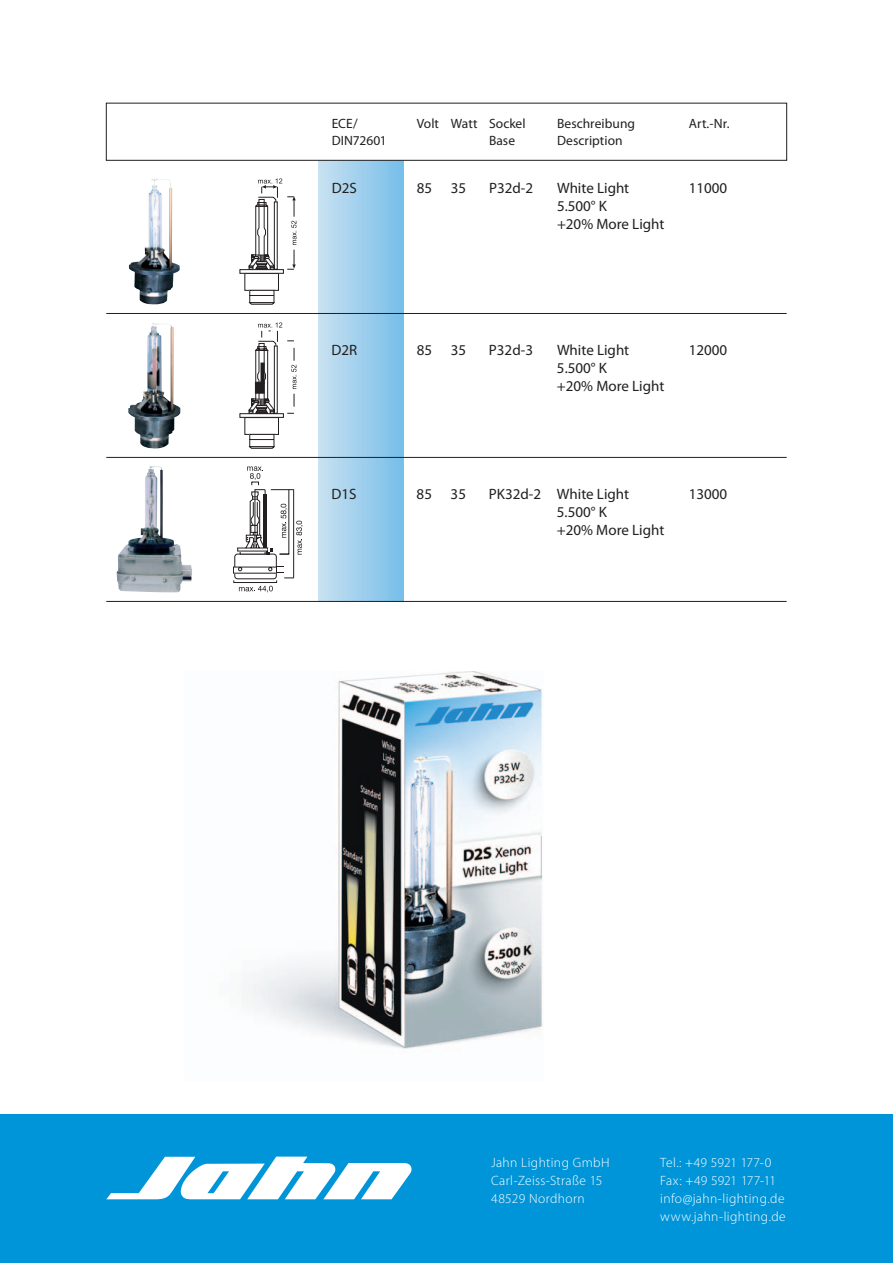
<style>
.page{position:relative;width:893px;height:1263px;background:#fff}
.page>*{position:absolute;margin:0;border:0;box-sizing:border-box;transform-origin:0 0}
.t1{font:15px/18px "Myriad Pro";color:#231f20}
.t2{font:300 13.5px/18px "Myriad Pro";letter-spacing:.03em;color:#fff}
.t3{font:13.5px "Myriad Pro";letter-spacing:.005em;color:#231f20}
</style>
<div class="page">
<div style="left:319px;top:160px;width:85px;height:441px;background:linear-gradient(to right,#c8e1f0,#76bee9)"></div>
<svg style="left:240px;top:269px;width:8px;height:4px"></svg>
<svg style="left:248px;top:178px;width:48px;height:127px"></svg>
<svg style="left:240px;top:413px;width:8px;height:4px"></svg>
<svg style="left:248px;top:322px;width:48px;height:127px"></svg>
<svg style="left:233px;top:466px;width:70px;height:126px"></svg>
<div style="left:106px;top:103px;width:681px;height:58px;border:1px solid #231f20"></div>
<img style="left:129px;top:178px;width:51px;height:126px">
<img style="left:128px;top:323px;width:52px;height:125px">
<img style="left:116px;top:466px;width:76px;height:126px">
<hr style="left:106px;top:457px;width:681px;height:1px;background:#231f20">
<hr style="left:106px;top:601px;width:681px;height:1px;background:#231f20">
<hr style="left:106px;top:313px;width:681px;height:1px;background:#231f20">
<img style="left:240px;top:672px;width:303px;height:377px">
<div style="left:0;top:1114px;width:893px;height:149px;background:#0095d9"></div>
<svg style="left:106px;top:1156px;width:306px;height:43px"></svg>
<p class="t3" style="left:332px;top:115px;width:27px">ECE/</p>
<p class="t3" style="left:417px;top:115px;width:110px">Volt Watt Sockel</p>
<p class="t3" style="left:557px;top:115px;width:80px">Beschreibung</p>
<p class="t3" style="left:689px;top:115px;width:42px">Art.-Nr.</p>
<p class="t3" style="left:332px;top:132px;width:57px">DIN72601</p>
<p class="t3" style="left:489px;top:132px;width:28px">Base</p>
<p class="t3" style="left:557px;top:132px;width:67px">Description</p>
<p class="t1" style="left:332px;top:178px;width:27px">D2S</p>
<p class="t1" style="left:417px;top:178px;width:51px">85 35</p>
<p class="t1" style="left:489px;top:178px;width:46px">P32d-2</p>
<p class="t1" style="left:557px;top:178px;width:74px">White Light</p>
<p class="t1" style="left:689px;top:178px;width:40px">11000</p>
<p class="t1" style="left:557px;top:196px;width:109px">5.500° K<br>+20% More Light</p>
<p class="t1" style="left:332px;top:340px;width:27px">D2R</p>
<p class="t1" style="left:417px;top:340px;width:51px">85 35</p>
<p class="t1" style="left:489px;top:340px;width:46px">P32d-3</p>
<p class="t1" style="left:557px;top:340px;width:74px">White Light</p>
<p class="t1" style="left:689px;top:340px;width:40px">12000</p>
<p class="t1" style="left:557px;top:358px;width:109px">5.500° K<br>+20% More Light</p>
<p class="t1" style="left:332px;top:484px;width:27px">D1S</p>
<p class="t1" style="left:417px;top:484px;width:51px">85 35</p>
<p class="t1" style="left:489px;top:484px;width:142px">PK32d-2 White Light</p>
<p class="t1" style="left:689px;top:484px;width:40px">13000</p>
<p class="t1" style="left:557px;top:502px;width:109px">5.500° K<br>+20% More Light</p>
<p class="t2" style="left:491px;top:1153px;width:120px">Jahn Lighting GmbH<br>Carl-Zeiss-Straße 15<br>48529 Nordhorn</p>
<p class="t2" style="left:660px;top:1153px;width:127px">Tel.: +49 5921 177-0<br>Fax: +49 5921 177-11 info@jahn-lighting.de www.jahn-lighting.de</p>
</div>
